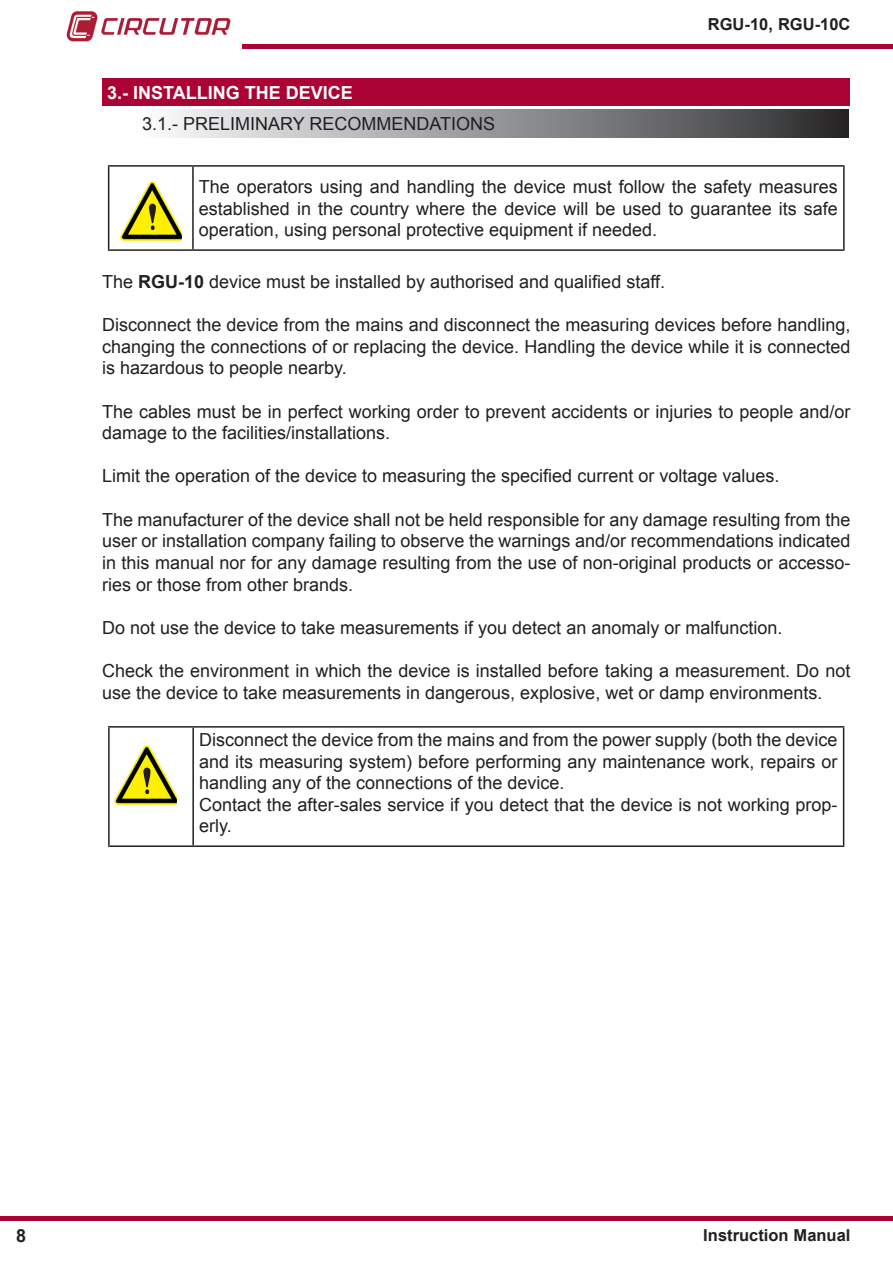
<style>
.page{position:relative;width:893px;height:1263px;background:#fff}
.page>*{position:absolute;margin:0;border:0;box-sizing:border-box;transform-origin:0 0}
.Punto_capitulo_1{font:18px/21.6px "Arial";color:#231f20;text-align:justify}
.Capitulo{font:700 18px "Arial";color:#fff}
.t1{font:700 18px "Arial";color:#231f20}
.t2{font:700 16.5px "Arial";color:#231f20}
.s1{font-weight:700}
</style>
<div class="page">
<div style="left:0;top:1216px;width:893px;height:5px;background:#ab0333"></div>
<img style="left:66px;top:11px;width:165px;height:31px">
<div style="left:242px;top:44px;width:651px;height:5px;background:#ab0333"></div>
<div style="left:102px;top:79px;width:748px;height:27px;background:#ab0333"></div>
<div style="left:137px;top:110px;width:711px;height:28px;background:linear-gradient(to right,#fcfeff,#2d2d2f)"></div>
<hr style="left:108px;top:165px;width:85px;height:2px;background:#231f20">
<hr style="left:108px;top:167px;width:1px;height:82px;background:#231f20">
<hr style="left:193px;top:165px;width:652px;height:2px;background:#231f20">
<hr style="left:192px;top:167px;width:2px;height:82px;background:#231f20">
<hr style="left:843px;top:167px;width:2px;height:82px;background:#231f20">
<hr style="left:108px;top:249px;width:85px;height:2px;background:#231f20">
<hr style="left:193px;top:249px;width:652px;height:2px;background:#231f20">
<img style="left:120px;top:182px;width:61px;height:58px">
<hr style="left:108px;top:726px;width:85px;height:2px;background:#231f20">
<hr style="left:108px;top:728px;width:2px;height:117px;background:#231f20">
<hr style="left:193px;top:726px;width:651px;height:2px;background:#231f20">
<hr style="left:192px;top:728px;width:2px;height:117px;background:#231f20">
<hr style="left:843px;top:728px;width:1px;height:117px;background:#231f20">
<hr style="left:108px;top:845px;width:85px;height:2px;background:#231f20">
<hr style="left:193px;top:845px;width:651px;height:2px;background:#231f20">
<img style="left:115px;top:745px;width:61px;height:59px">
<p class="Capitulo" style="left:107px;top:81px;width:247px">3.- INSTALLING THE DEVICE</p>
<p class="Punto_capitulo_1" style="left:142px;top:113px;width:355px">3.1.- PRELIMINARY RECOMMENDATIONS</p>
<p class="t2" style="left:708px;top:13px;width:144px">RGU-10, RGU-10C</p>
<p class="Punto_capitulo_1" style="left:199px;top:176px;width:640px">The operators using and handling the device must follow the safety measures established in the country where the device will be used to guarantee its safe operation, using personal protective equipment if needed.</p>
<p class="Punto_capitulo_1" style="left:102px;top:271px;width:564px">The <span class="s1">RGU-10</span> device must be installed by authorised and qualified staff.</p>
<p class="Punto_capitulo_1" style="left:102px;top:314px;width:750px">Disconnect the device from the mains and disconnect the measuring devices before handling, changing the connections of or replacing the device. Handling the device while it is connected is hazardous to people nearby.</p>
<p class="Punto_capitulo_1" style="left:102px;top:401px;width:750px">The cables must be in perfect working order to prevent accidents or injuries to people and/or damage to the facilities/installations.</p>
<p class="Punto_capitulo_1" style="left:102px;top:465px;width:679px">Limit the operation of the device to measuring the specified current or voltage values.</p>
<p class="Punto_capitulo_1" style="left:102px;top:509px;width:750px">The manufacturer of the device shall not be held responsible for any damage resulting from the user or installation company failing to observe the warnings and/or recommendations indicated in this manual nor for any damage resulting from the use of non-original products or accesso&shy;ries or those from other brands.</p>
<p class="Punto_capitulo_1" style="left:102px;top:617px;width:682px">Do not use the device to take measurements if you detect an anomaly or malfunction.</p>
<p class="Punto_capitulo_1" style="left:102px;top:660px;width:750px">Check the environment in which the device is installed before taking a measurement. Do not use the device to take measurements in dangerous, explosive, wet or damp environments.</p>
<p class="Punto_capitulo_1" style="left:199px;top:729px;width:640px">Disconnect the device from the mains and from the power supply (both the device and its measuring system) before performing any maintenance work, repairs or handling any of the connections of the device.</p>
<p class="Punto_capitulo_1" style="left:199px;top:794px;width:640px">Contact the after-sales service if you detect that the device is not working prop&shy;erly.</p>
<p class="t1" style="left:16px;top:1224px;width:12px">8</p>
<p class="t2" style="left:703px;top:1224px;width:149px">Instruction Manual</p>
</div>
